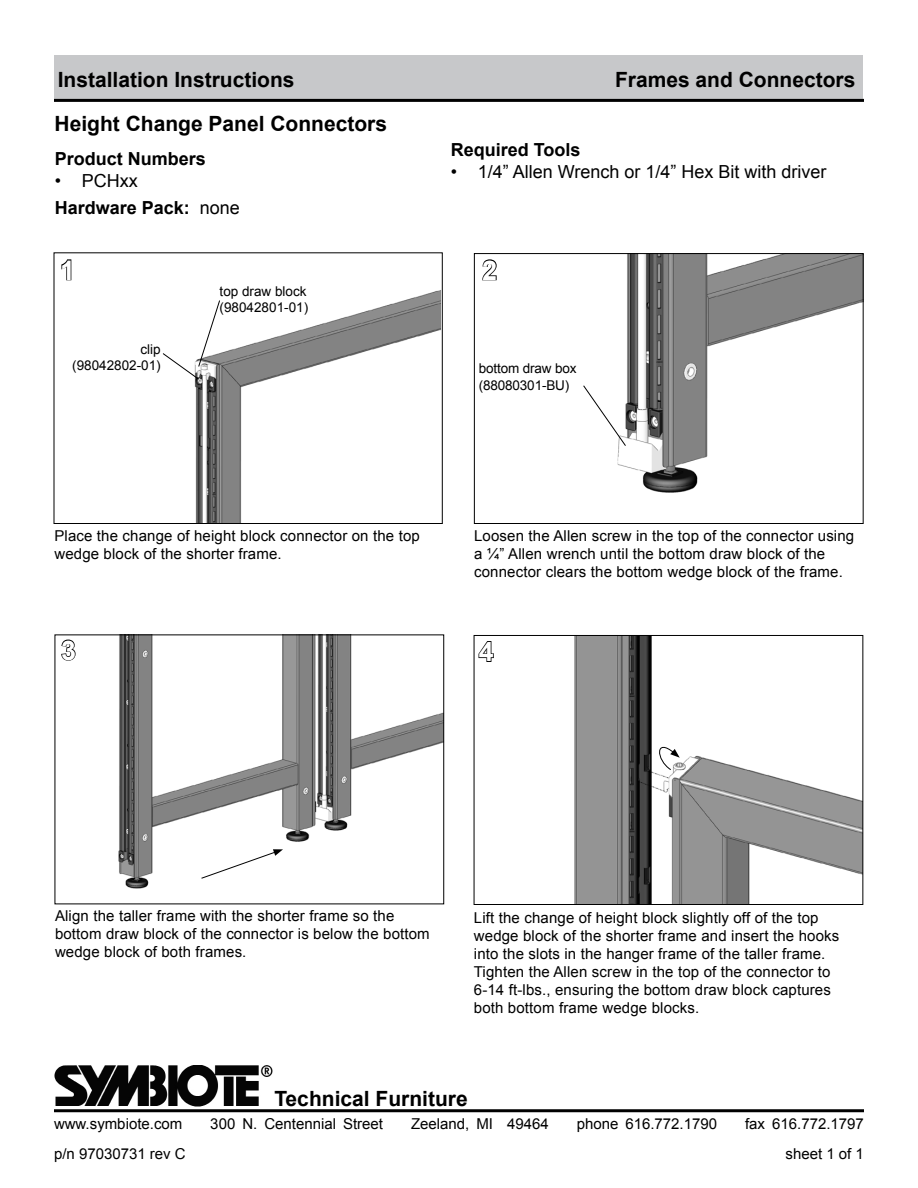
<style>
.page{position:relative;width:918px;height:1188px;background:#fff}
.page>*{position:absolute;margin:0;border:0;box-sizing:border-box;transform-origin:0 0}
.t1{font:700 27px "Arial";color:#fff}
.t2{font:700 21px "Arial";color:#000}
.t3{font:700 18px "Arial";color:#000}
.t4{font:18px "Arial";color:#000}
.t5{font:15px/18px "Arial";letter-spacing:.01em;color:#000}
.t6{font:13.5px/16.2px "Arial";color:#000}
.s1{font-weight:400}
</style>
<div class="page">
<div style="left:55px;top:55px;width:808px;height:45px;background:#c7c8ca"></div>
<hr style="left:54px;top:99px;width:810px;height:3px;background:#000">
<hr style="left:54px;top:1109px;width:810px;height:3px;background:#000">
<img style="left:54px;top:1066px;width:219px;height:40px">
<img style="left:194px;top:290px;width:246px;height:232px">
<img style="left:617px;top:255px;width:244px;height:238px">
<div style="left:474px;top:253px;width:389px;height:271px;border:1px solid #000"></div>
<svg style="left:61px;top:259px;width:11px;height:22px"></svg>
<img style="left:118px;top:637px;width:324px;height:252px">
<svg style="left:583px;top:385px;width:44px;height:62px"></svg>
<svg style="left:61px;top:639px;width:15px;height:22px"></svg>
<svg style="left:482px;top:259px;width:15px;height:22px"></svg>
<svg style="left:162px;top:300px;width:59px;height:80px"></svg>
<img style="left:574px;top:637px;width:287px;height:266px">
<div style="left:474px;top:635px;width:389px;height:270px;border:1px solid #000"></div>
<svg style="left:201px;top:849px;width:82px;height:30px"></svg>
<svg style="left:478px;top:641px;width:16px;height:21px"></svg>
<svg style="left:655px;top:737px;width:25px;height:34px"></svg>
<h2 class="t2" style="left:58px;top:66px;width:238px">Installation Instructions</h2>
<h2 class="t2" style="left:55px;top:110px;width:334px">Height Change Panel Connectors</h2>
<p class="t3" style="left:55px;top:147px;width:153px">Product Numbers</p>
<p class="t4" style="left:55px;top:169px;width:84px">• PCHxx</p>
<p class="t3" style="left:55px;top:196px;width:187px">Hardware Pack: <span class="s1">none</span></p>
<h1 class="t1" style="left:60px;top:252px;width:17px">1</h1>
<p class="t6" style="left:72px;top:342px;width:90px;text-align:right">clip (98042802-01)</p>
<p class="t6" style="left:220px;top:283px;width:90px">top draw block (98042801-01)</p>
<h2 class="t2" style="left:615px;top:66px;width:242px">Frames and Connectors</h2>
<p class="t3" style="left:451px;top:138px;width:131px">Required Tools</p>
<p class="t4" style="left:451px;top:160px;width:377px">• 1/4” Allen Wrench or 1/4” Hex Bit with driver</p>
<h1 class="t1" style="left:482px;top:252px;width:17px">2</h1>
<p class="t6" style="left:479px;top:361px;width:99px">bottom draw box (88080301-BU)</p>
<p class="t5" style="left:54px;top:527px;width:367px">Place the change of height block connector on the top wedge block of the shorter frame.</p>
<h1 class="t1" style="left:61px;top:632px;width:17px">3</h1>
<p class="t5" style="left:474px;top:527px;width:382px">Loosen the Allen screw in the top of the connector using a ¼” Allen wrench until the bottom draw block of the connector clears the bottom wedge block of the frame.</p>
<h1 class="t1" style="left:479px;top:634px;width:17px">4</h1>
<p class="t5" style="left:55px;top:907px;width:376px">Align the taller frame with the shorter frame so the bottom draw block of the connector is below the bottom wedge block of both frames.</p>
<p class="t5" style="left:474px;top:909px;width:367px">Lift the change of height block slightly off of the top wedge block of the shorter frame and insert the hooks into the slots in the hanger frame of the taller frame.<br>Tighten the Allen screw in the top of the connector to 6-14 ft-lbs., ensuring the bottom draw block captures both bottom frame wedge blocks.</p>
<h2 class="t2" style="left:274px;top:1084px;width:195px">Technical Furniture</h2>
<p class="t5" style="left:54px;top:1115px;width:130px">www.symbiote.com</p>
<p class="t5" style="left:210px;top:1115px;width:174px">300 N. Centennial Street</p>
<p class="t5" style="left:411px;top:1115px;width:139px">Zeeland, MI 49464</p>
<p class="t5" style="left:577px;top:1115px;width:142px">phone 616.772.1790</p>
<p class="t5" style="left:745px;top:1115px;width:120px">fax 616.772.1797</p>
<p class="t5" style="left:54px;top:1145px;width:133px">p/n 97030731 rev C</p>
<p class="t5" style="left:786px;top:1145px;width:80px">sheet 1 of 1</p>
</div>
